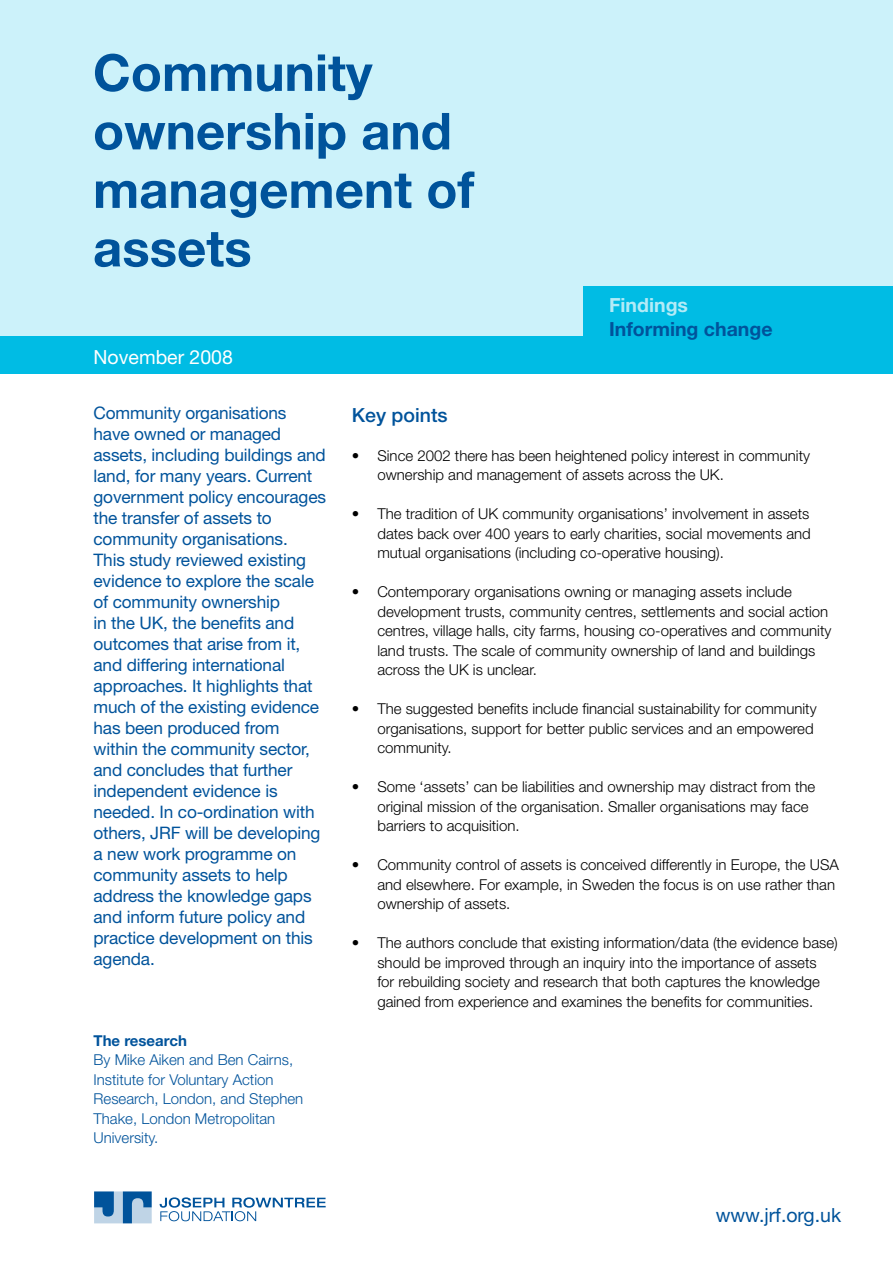
<style>
.page{position:relative;width:893px;height:1263px;background:#fff}
.page>*{position:absolute;margin:0;border:0;box-sizing:border-box;transform-origin:0 0}
.t1{font:700 51px/58.5px "Helvetica Neue";color:#00539b}
.t2{font:700 19.5px "Helvetica Neue";color:#00539b}
.t3{font:19.5px "Helvetica Neue";color:#00539b}
.t4{font:19.5px "Helvetica Neue";color:#fff}
.t5{font:500 19.5px "Helvetica Neue";color:#00539b}
.t6{font:700 19.5px "Helvetica Neue";color:#b3ebf7}
.t7{font:17.25px/21px "Helvetica Neue";letter-spacing:-.01em;color:#00539b}
.t8{font:300 15px/19.5px "Helvetica Neue";color:#000}
.t9{font:300 15px/19.5px "Helvetica Neue";color:#00539b}
.t10{font:700 15px "Helvetica Neue";color:#00539b}
</style>
<div class="page">
<div style="left:0;top:0;width:893px;height:354px;background:#ccf2fa"></div>
<svg style="left:160px;top:1197px;width:166px;height:24px"></svg>
<svg style="left:94px;top:1191px;width:58px;height:32px;background:#6295c1"></svg>
<div style="left:0;top:337px;width:893px;height:37px;background:#00bce4"></div>
<div style="left:583px;top:286px;width:310px;height:82px;background:#00bce4"></div>
<h1 class="t1" style="left:93px;top:42px;width:383px">Community ownership and management of assets</h1>
<h2 class="t4" style="left:94px;top:346px;width:141px">November 2008</h2>
<h2 class="t6" style="left:609px;top:293px;width:81px">Findings</h2>
<h2 class="t2" style="left:609px;top:317px;width:165px">Informing change</h2>
<p class="t7" style="left:94px;top:402px;width:234px">Community organisations have owned or managed assets, including buildings and land, for many years. Current government policy encourages the transfer of assets to community organisations.<br>This study reviewed existing evidence to explore the scale of community ownership<br>in the UK, the benefits and outcomes that arise from it, and differing international approaches. It highlights that much of the existing evidence has been produced from within the community sector, and concludes that further independent evidence is needed. In co-ordination with others, JRF will be developing a new work programme on community assets to help address the knowledge gaps and inform future policy and practice development on this agenda.</p>
<h2 class="t5" style="left:352px;top:403px;width:97px">Key points</h2>
<p class="t8" style="left:377px;top:445px;width:434px;text-indent:-26px">• Since 2002 there has been heightened policy interest in community ownership and management of assets across the UK.</p>
<p class="t8" style="left:377px;top:504px;width:435px;text-align:justify;text-indent:-26px">• The tradition of UK community organisations’ involvement in assets dates back over 400 years to early charities, social movements and mutual organisations (including co-operative housing).</p>
<p class="t8" style="left:377px;top:582px;width:455px;text-indent:-26px">• Contemporary organisations owning or managing assets include development trusts, community centres, settlements and social action centres, village halls, city farms, housing co-operatives and community land trusts. The scale of community ownership of land and buildings across the UK is unclear.</p>
<p class="t8" style="left:377px;top:699px;width:441px;text-indent:-26px">• The suggested benefits include financial sustainability for community organisations, support for better public services and an empowered community.</p>
<p class="t8" style="left:377px;top:777px;width:439px;text-indent:-26px">• Some ‘assets’ can be liabilities and ownership may distract from the original mission of the organisation. Smaller organisations may face barriers to acquisition.</p>
<p class="t8" style="left:377px;top:855px;width:463px;text-indent:-26px">• Community control of assets is conceived differently in Europe, the USA and elsewhere. For example, in Sweden the focus is on use rather than ownership of assets.</p>
<p class="t8" style="left:352px;top:933px;width:487px;text-align:center">• The authors conclude that existing information/data (the evidence base) should be improved through an inquiry into the importance of assets<br>for rebuilding society and research that both captures the knowledge gained from experience and examines the benefits for communities.</p>
<p class="t10" style="left:94px;top:1031px;width:95px">The research</p>
<p class="t9" style="left:94px;top:1050px;width:211px">By Mike Aiken and Ben Cairns,<br>Institute for Voluntary Action<br>Research, London, and Stephen<br>Thake, London Metropolitan<br>University.</p>
<h2 class="t3" style="left:716px;top:1203px;width:127px">www.jrf.org.uk</h2>
</div>
